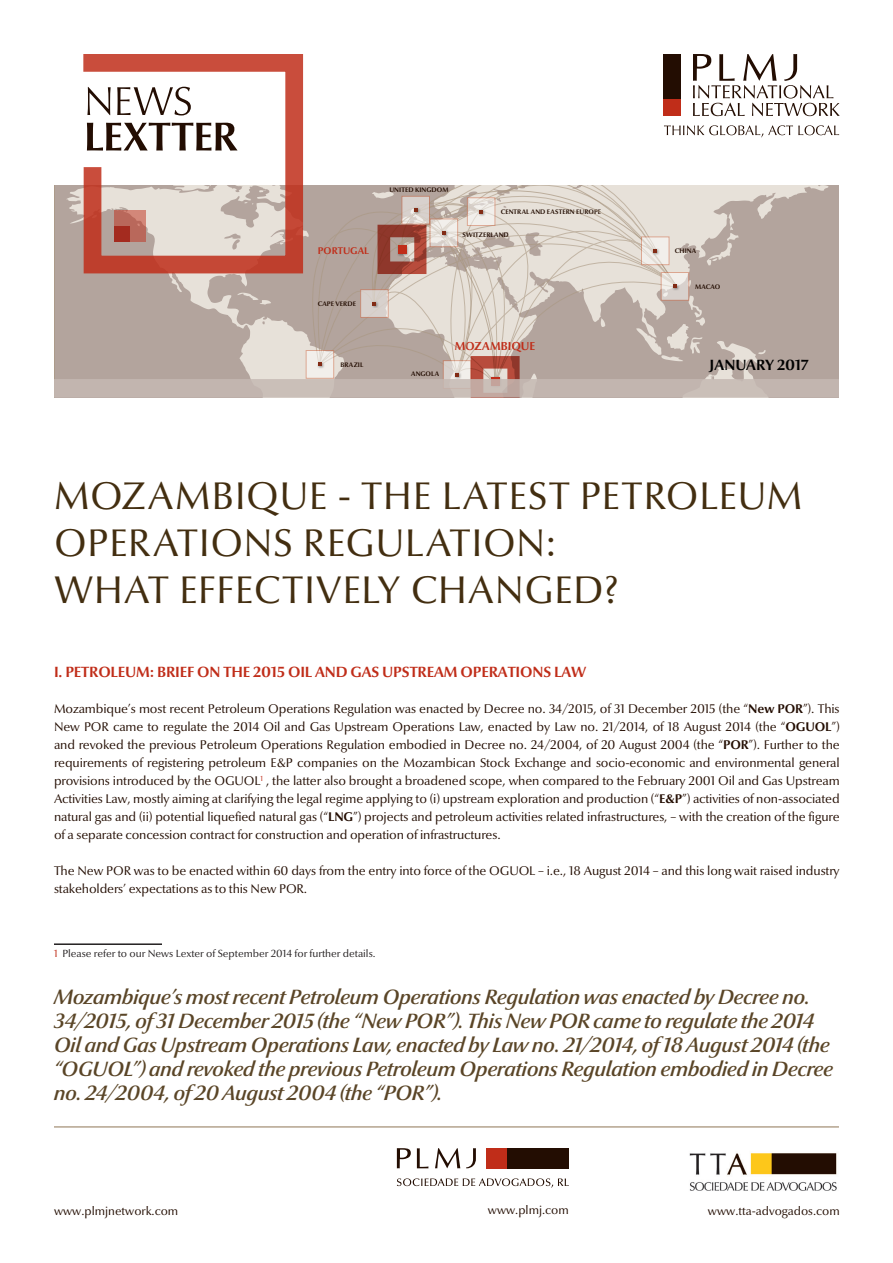
<style>
.page{position:relative;width:893px;height:1263px;background:#fff}
.page>*{position:absolute;margin:0;border:0;box-sizing:border-box;transform-origin:0 0}
.t1{font:39px/46.8px "Optima Nova LT";letter-spacing:.015em;color:#432e10}
.t2{font:italic 600 21px/24px "Optima Nova LT";letter-spacing:-.02em;color:#5a4527}
.Corpo{font:700 15px "Optima Nova LT";letter-spacing:-.01em;color:#c02d19}
.t3{font:700 15px "Optima Nova LT";color:#000}
.Corpo-2{font:12.75px/18px "Optima Nova LT";letter-spacing:-.01em;color:#230d02;text-align:justify}
.t4{font:12px "Optima Nova LT";color:#230d02}
.t5{font:700 11.7px "Optima Nova LT";color:#c02d19}
.t6{font:10.5px "Optima Nova LT";color:#231f20}
.t7{font:700 9.75px "Optima Nova LT";color:#c02d19}
.t8{font:700 6.6px "Optima Nova LT";letter-spacing:.01em;color:#230d02}
.s1{font-weight:700}
.s2{color:#c02d19}
</style>
<div class="page">
<div style="left:54px;top:185px;width:785px;height:194px;background:#b3a49d"></div>
<svg style="left:66px;top:185px;width:763px;height:194px;background:#bcafa8"></svg>
<div style="left:306px;top:350px;width:28px;height:28px;background:#f2efeb"></div>
<svg style="left:678px;top:274px;width:9px;height:24px"></svg>
<div style="left:672px;top:283px;width:8px;height:8px;background:#231f20;opacity:.4"></div>
<svg style="left:312px;top:185px;width:366px;height:194px;background:#cabcb3"></svg>
<div style="left:54px;top:379px;width:785px;height:19px;background:#c5b9b3;border:2px solid #c5b9b3"></div>
<hr style="left:54px;top:943px;width:108px;height:2px;background:#231f20">
<hr style="left:54px;top:1126px;width:785px;height:2px;background:#b4a38e">
<div style="left:506px;top:1148px;width:63px;height:20px;background:#230d02"></div>
<div style="left:486px;top:1148px;width:20px;height:20px;background:#c02d19"></div>
<svg style="left:397px;top:1148px;width:79px;height:20px"></svg>
<svg style="left:397px;top:1178px;width:172px;height:10px"></svg>
<svg style="left:82px;top:54px;width:223px;height:221px"></svg>
<div style="left:114px;top:226px;width:16px;height:15px;background:#a42b1f"></div>
<div style="left:664px;top:98px;width:17px;height:18px;background:#c02d19"></div>
<div style="left:664px;top:54px;width:17px;height:44px;background:#230d02"></div>
<svg style="left:693px;top:54px;width:147px;height:62px"></svg>
<svg style="left:664px;top:125px;width:175px;height:12px"></svg>
<img style="left:689px;top:1153px;width:148px;height:38px">
<p class="t7" style="left:318px;top:245px;width:52px">PORTUGAL</p>
<p class="t8" style="left:318px;top:300px;width:40px">CAPE VERDE</p>
<p class="t8" style="left:340px;top:361px;width:24px">BRAZIL</p>
<p class="t8" style="left:389px;top:186px;width:61px">UNITED KINGDOM</p>
<p class="t8" style="left:501px;top:208px;width:102px">CENTRAL AND EASTERN EUROPE</p>
<p class="t8" style="left:463px;top:231px;width:48px">SWITZERLAND</p>
<p class="t8" style="left:411px;top:370px;width:29px">ANGOLA</p>
<p class="t5" style="left:455px;top:339px;width:82px">MOZAMBIQUE</p>
<p class="t8" style="left:675px;top:247px;width:23px">CHINA</p>
<p class="t8" style="left:695px;top:283px;width:27px">MACAO</p>
<p class="t3" style="left:709px;top:357px;width:101px">JANUARY 2017</p>
<p class="t1" style="left:54px;top:473px;width:750px">MOZAMBIQUE - THE LATEST PETROLEUM<br>OPERATIONS REGULATION:</p>
<p class="t1" style="left:54px;top:567px;width:566px">WHAT EFFECTIVELY CHANGED?</p>
<p class="Corpo" style="left:54px;top:663px;width:534px">I. PETROLEUM: BRIEF ON THE 2015 OIL AND GAS UPSTREAM OPERATIONS LAW</p>
<p class="Corpo-2" style="left:54px;top:700px;width:787px">Mozambique’s most recent Petroleum Operations Regulation was enacted by Decree no. 34/2015, of 31 December 2015 (the “<span class="s1">New POR</span>”). This New POR came to regulate the 2014 Oil and Gas Upstream Operations Law, enacted by Law no. 21/2014, of 18 August 2014 (the “<span class="s1">OGUOL</span>”) and revoked the previous Petroleum Operations Regulation embodied in Decree no. 24/2004, of 20 August 2004 (the “<span class="s1">POR</span>”). Further to the requirements of registering petroleum E&amp;P companies on the Mozambican Stock Exchange and socio-economic and environmental general provisions introduced by the OGUOL<sup>1</sup> , the latter also brought a broadened scope, when compared to the February 2001 Oil and Gas Upstream Activities Law, mostly aiming at clarifying the legal regime applying to (i) upstream exploration and production (“<span class="s1">E&amp;P</span>”) activities of non-associated natural gas and (ii) potential liquefied natural gas (“<span class="s1">LNG</span>”) projects and petroleum activities related infrastructures, – with the creation of the figure of a separate concession contract for construction and operation of infrastructures.</p>
<p class="Corpo-2" style="left:54px;top:862px;width:787px">The New POR was to be enacted within 60 days from the entry into force of the OGUOL – i.e., 18 August 2014 – and this long wait raised industry stakeholders’ expectations as to this New POR.</p>
<p class="t6" style="left:54px;top:947px;width:323px"><span class="s2">1</span> Please refer to our News Lexter of September 2014 for further details.</p>
<p class="t2" style="left:54px;top:985px;width:781px">Mozambique’s most recent Petroleum Operations Regulation was enacted by Decree no.<br>34/2015, of 31 December 2015 (the “New POR”). This New POR came to regulate the 2014<br>Oil and Gas Upstream Operations Law, enacted by Law no. 21/2014, of 18 August 2014 (the “OGUOL”) and revoked the previous Petroleum Operations Regulation embodied in Decree no. 24/2004, of 20 August 2004 (the “POR”).</p>
<p class="t4" style="left:54px;top:1204px;width:126px">www.plmjnetwork.com</p>
<p class="t4" style="left:488px;top:1203px;width:82px">www.plmj.com</p>
<p class="t4" style="left:708px;top:1204px;width:133px">www.tta-advogados.com</p>
</div>
